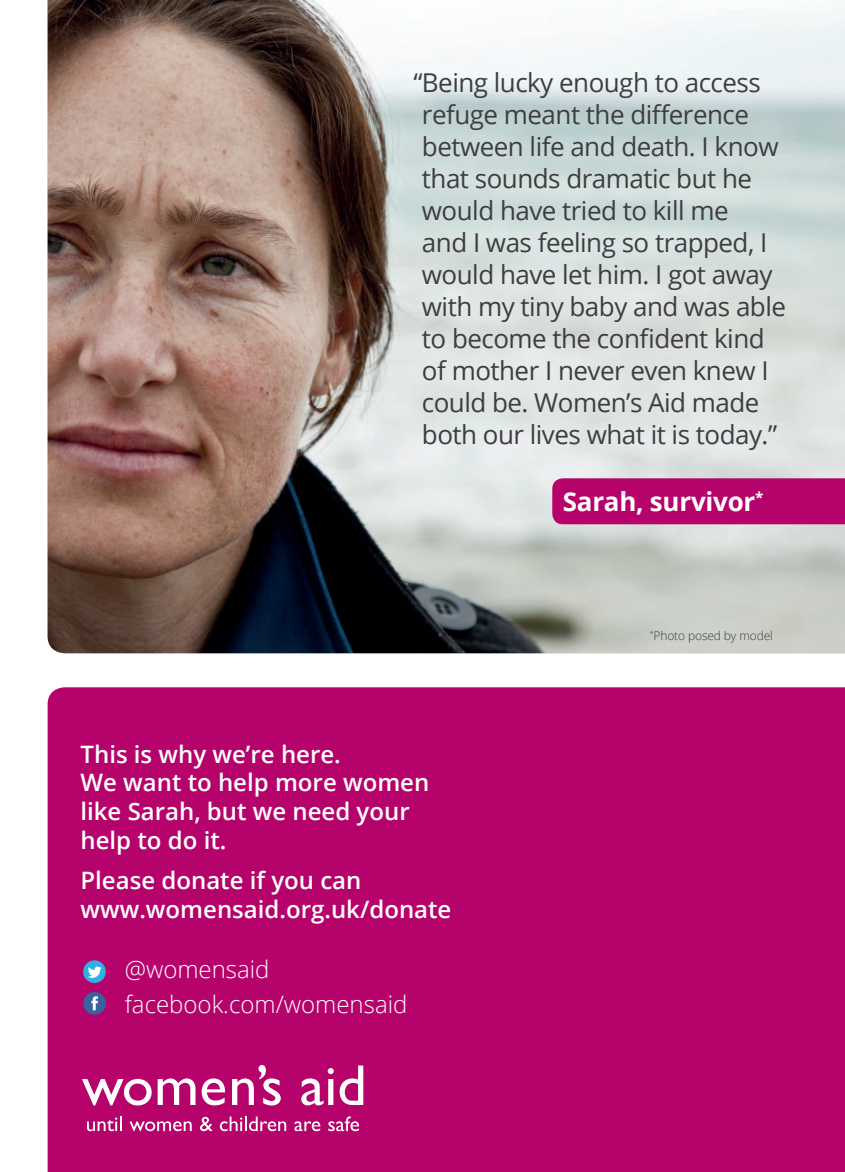
<style>
.page{position:relative;width:845px;height:1172px;background:#fff}
.page>*{position:absolute;margin:0;border:0;box-sizing:border-box;transform-origin:0 0}
.t1{font:26px/32px "Open Sans";letter-spacing:-.02em;color:#3e3e3f}
.t2{font:700 26px "Open Sans";letter-spacing:-.01em;color:#fff}
.t3{font:600 24px/28.8px "Open Sans";color:#fff}
.t4{font:300 24px/34.4px "Open Sans";color:#fff}
.t5{font:300 12px "Open Sans";letter-spacing:-.01em;color:#3e3e3f}
</style>
<div class="page">
<img style="left:48px;top:0;width:797px;height:653px">
<div style="left:48px;top:687px;width:797px;height:485px;background:#b6036c"></div>
<svg style="left:82px;top:1079px;width:70px;height:26px"></svg>
<svg style="left:158px;top:1078px;width:37px;height:27px"></svg>
<svg style="left:202px;top:1078px;width:23px;height:27px"></svg>
<svg style="left:232px;top:1065px;width:49px;height:40px"></svg>
<svg style="left:301px;top:1068px;width:33px;height:37px"></svg>
<svg style="left:340px;top:1065px;width:23px;height:40px"></svg>
<svg style="left:87px;top:1117px;width:35px;height:14px"></svg>
<svg style="left:129px;top:1121px;width:63px;height:10px"></svg>
<svg style="left:200px;top:1117px;width:13px;height:14px"></svg>
<svg style="left:220px;top:1117px;width:66px;height:14px"></svg>
<svg style="left:294px;top:1121px;width:26px;height:10px"></svg>
<svg style="left:328px;top:1116px;width:31px;height:15px"></svg>
<div style="left:552px;top:478px;width:293px;height:46px;background:#b6036c"></div>
<div style="left:83px;top:960px;width:23px;height:23px;background:#32afe2;border-radius:50%"></div>
<svg style="left:88px;top:967px;width:14px;height:11px"></svg>
<div style="left:83px;top:992px;width:23px;height:23px;background:#39619e;border-radius:50%"></div>
<svg style="left:91px;top:996px;width:7px;height:14px"></svg>
<p class="t1" style="left:422px;top:69px;width:365px;text-indent:-9px">“ Being lucky enough to access refuge meant the difference between life and death. I know that sounds dramatic but he would have tried to kill me<br>and I was feeling so trapped, I would have let him. I got away with my tiny baby and was able to become the confident kind of mother I never even knew I could be. Women’s Aid made both our lives what it is today.”</p>
<p class="t2" style="left:563px;top:491px;width:202px">Sarah, survivor<sup>*</sup></p>
<p class="t3" style="left:80px;top:742px;width:350px">This is why we’re here.<br>We want to help more women like Sarah, but we need your help to do it.</p>
<p class="t3" style="left:80px;top:868px;width:372px">Please donate if you can www.womensaid.org.uk/donate</p>
<p class="t4" style="left:125px;top:955px;width:284px">@womensaid facebook.com/womensaid</p>
<p class="t5" style="left:650px;top:631px;width:125px"><sup>*</sup>Photo posed by model</p>
</div>
